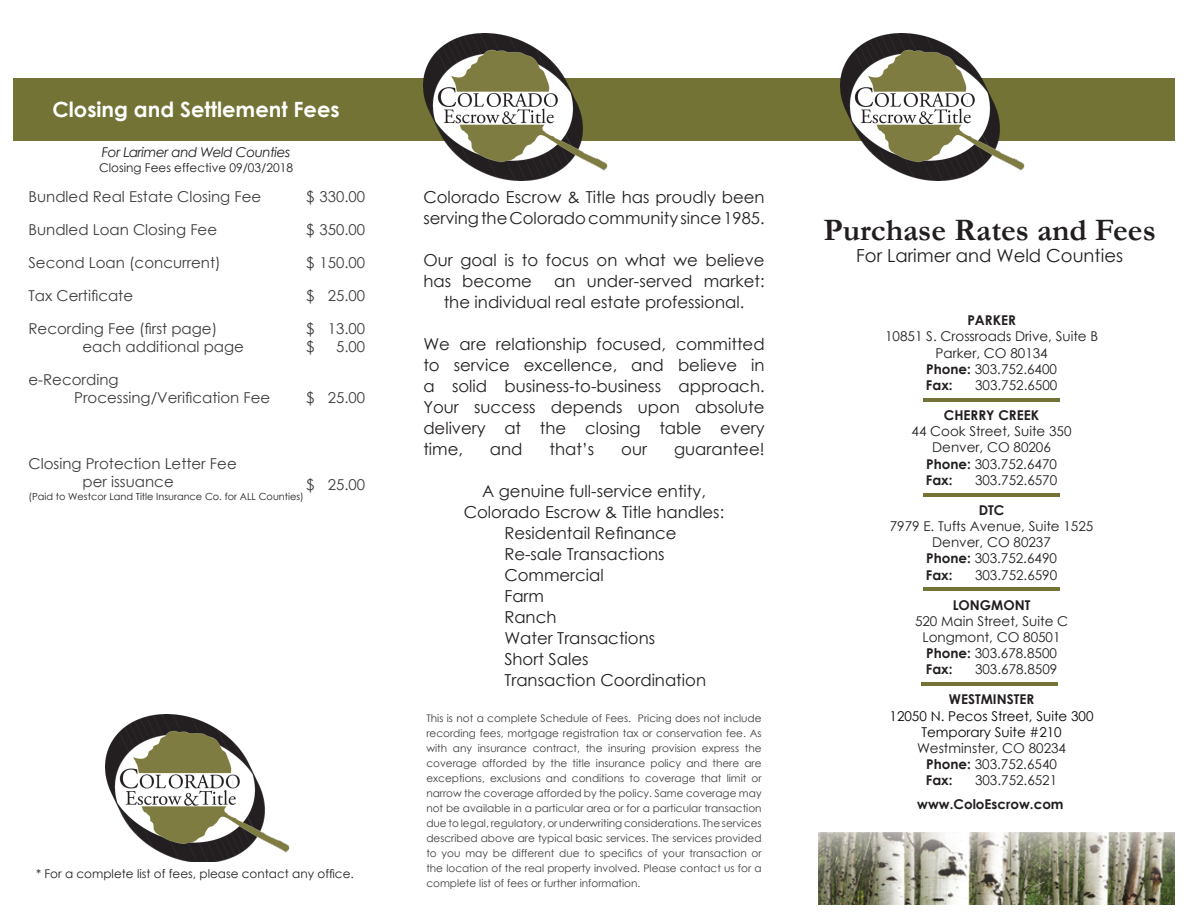
<style>
.page{position:relative;width:1188px;height:918px;background:#fff}
.page>*{position:absolute;margin:0;border:0;box-sizing:border-box;transform-origin:0 0}
.t1{font:700 31.5px "Garamond";color:#221e1f}
.t2{font:700 21px "Century Gothic";color:#fff}
.t3{font:18px "Century Gothic";color:#221e1f}
.t4{font:16.5px/21px "Century Gothic";color:#231f20}
.t5{font:15px "Century Gothic";color:#3d3d3e}
.t6{font:13.5px "Century Gothic";color:#221e1f}
.t7{font:700 13.5px "Century Gothic";color:#221e1f}
.t8{font:13.5px "Century Gothic";color:#040503}
.t9{font:italic 13.5px "Century Gothic";letter-spacing:-.03em;color:#221e1f}
.t10{font:12px "Century Gothic";color:#231f20}
.t11{font:12px "Century Gothic";color:#221e1f}
.t12{font:10.5px/15px "Century Gothic";color:#3d3d3e;text-align:justify}
.t13{font:9.75px "Century Gothic";color:#231f20}
.s1{font-weight:700}
</style>
<div class="page">
<div style="left:409px;top:78px;width:377px;height:63px;background:#727334"></div>
<div style="left:786px;top:78px;width:388px;height:63px;background:#727334"></div>
<img style="left:818px;top:832px;width:356px;height:72px">
<img style="left:840px;top:33px;width:184px;height:147px">
<div style="left:14px;top:78px;width:403px;height:63px;background:#727334"></div>
<img style="left:105px;top:715px;width:184px;height:147px">
<img style="left:423px;top:33px;width:184px;height:147px">
<hr style="left:924px;top:398px;width:136px;height:4px;background:#727334">
<hr style="left:924px;top:493px;width:136px;height:3px;background:#727334">
<hr style="left:924px;top:587px;width:136px;height:4px;background:#727334">
<hr style="left:921px;top:683px;width:136px;height:3px;background:#727334">
<p class="t2" style="left:53px;top:94px;width:289px">Closing and Settlement Fees</p>
<p class="t9" style="left:102px;top:143px;width:190px">For Larimer and Weld Counties</p>
<p class="t11" style="left:99px;top:159px;width:196px">Closing Fees effective 09/03/2018</p>
<p class="t5" style="left:28px;top:186px;width:234px">Bundled Real Estate Closing Fee</p>
<p class="t5" style="left:28px;top:219px;width:190px">Bundled Loan Closing Fee</p>
<p class="t5" style="left:28px;top:252px;width:194px">Second Loan (concurrent)</p>
<p class="t5" style="left:28px;top:285px;width:106px">Tax Certificate</p>
<p class="t5" style="left:28px;top:318px;width:190px">Recording Fee (first page)</p>
<p class="t5" style="left:82px;top:336px;width:163px">each additional page</p>
<p class="t5" style="left:28px;top:369px;width:92px">e-Recording</p>
<p class="t5" style="left:74px;top:387px;width:198px">Processing/Verification Fee</p>
<p class="t5" style="left:306px;top:186px;width:60px">$ 330.00</p>
<p class="t5" style="left:306px;top:219px;width:60px">$ 350.00</p>
<p class="t5" style="left:306px;top:252px;width:60px">$ 150.00</p>
<p class="t5" style="left:328px;top:285px;width:39px">25.00</p>
<p class="t5" style="left:328px;top:318px;width:39px">13.00</p>
<p class="t5" style="left:336px;top:336px;width:31px">5.00</p>
<p class="t5" style="left:328px;top:387px;width:39px">25.00</p>
<p class="t5" style="left:306px;top:285px;width:10px">$</p>
<p class="t5" style="left:306px;top:318px;width:10px">$</p>
<p class="t5" style="left:306px;top:336px;width:10px">$</p>
<p class="t5" style="left:306px;top:387px;width:10px">$</p>
<p class="t5" style="left:28px;top:453px;width:210px">Closing Protection Letter Fee</p>
<p class="t5" style="left:82px;top:471px;width:93px">per issuance</p>
<p class="t13" style="left:28px;top:490px;width:277px">(Paid to Westcor Land Title Insurance Co. for ALL Counties)</p>
<p class="t5" style="left:306px;top:474px;width:10px">$</p>
<p class="t5" style="left:328px;top:474px;width:39px">25.00</p>
<p class="t10" style="left:36px;top:865px;width:319px">* For a complete list of fees, please contact any office.</p>
<p class="t4" style="left:423px;top:186px;width:343px">Colorado Escrow &amp; Title has proudly been serving the Colorado community since 1985.</p>
<p class="t4" style="left:423px;top:249px;width:343px">Our goal is to focus on what we believe has become</p>
<p class="t4" style="left:554px;top:270px;width:212px">an under-served market:</p>
<p class="t4" style="left:444px;top:291px;width:302px">the individual real estate professional.</p>
<p class="t4" style="left:423px;top:333px;width:343px;text-align:justify">We are relationship focused, committed to service excellence, and believe in a solid business-to-business approach.<br>Your success depends upon absolute delivery at the closing table every time,</p>
<p class="t4" style="left:490px;top:438px;width:34px">and</p>
<p class="t4" style="left:550px;top:438px;width:46px">that’s</p>
<p class="t4" style="left:621px;top:438px;width:27px">our</p>
<p class="t4" style="left:674px;top:438px;width:92px">guarantee!</p>
<p class="t4" style="left:482px;top:480px;width:225px">A genuine full-service entity,</p>
<p class="t4" style="left:464px;top:501px;width:262px">Colorado Escrow &amp; Title handles:</p>
<p class="t4" style="left:504px;top:522px;width:174px">Residentail Refinance</p>
<p class="t4" style="left:504px;top:543px;width:162px">Re-sale Transactions</p>
<p class="t4" style="left:504px;top:564px;width:101px">Commercial</p>
<p class="t4" style="left:504px;top:585px;width:41px">Farm</p>
<p class="t4" style="left:504px;top:606px;width:54px">Ranch</p>
<p class="t4" style="left:504px;top:627px;width:152px">Water Transactions</p>
<p class="t4" style="left:504px;top:648px;width:86px">Short Sales</p>
<p class="t4" style="left:504px;top:669px;width:203px">Transaction Coordination</p>
<p class="t12" style="left:426px;top:710px;width:337px">This is not a complete Schedule of Fees. Pricing does not include recording fees, mortgage registration tax or conservation fee. As with any insurance contract, the insuring provision express the coverage afforded by the title insurance policy and there are exceptions, exclusions and conditions to coverage that limit or narrow the coverage afforded by the policy. Same coverage may not be available in a particular area or for a particular transaction due to legal, regulatory, or underwriting considerations. The services described above are typical basic services. The services provided to you may be different due to specifics of your transaction or the location of the real property involved. Please contact us for a complete list of fees or further information.</p>
<p class="t1" style="left:823px;top:209px;width:334px">Purchase Rates and Fees</p>
<p class="t3" style="left:856px;top:243px;width:268px">For Larimer and Weld Counties</p>
<p class="t7" style="left:967px;top:310px;width:50px">PARKER</p>
<p class="t6" style="left:885px;top:327px;width:215px">10851 S. Crossroads Drive, Suite B</p>
<p class="t6" style="left:936px;top:343px;width:114px">Parker, CO 80134</p>
<p class="t6" style="left:926px;top:359px;width:132px"><span class="s1">Phone:</span> 303.752.6400</p>
<p class="t7" style="left:926px;top:375px;width:28px">Fax:</p>
<p class="t6" style="left:975px;top:376px;width:84px">303.752.6500</p>
<p class="t7" style="left:944px;top:405px;width:97px">CHERRY CREEK</p>
<p class="t6" style="left:912px;top:422px;width:162px">44 Cook Street, Suite 350</p>
<p class="t6" style="left:932px;top:438px;width:120px">Denver, CO 80206</p>
<p class="t6" style="left:926px;top:454px;width:132px"><span class="s1">Phone:</span> 303.752.6470</p>
<p class="t7" style="left:926px;top:470px;width:28px">Fax:</p>
<p class="t6" style="left:975px;top:470px;width:84px">303.752.6570</p>
<p class="t7" style="left:979px;top:500px;width:27px">DTC</p>
<p class="t6" style="left:890px;top:517px;width:205px">7979 E. Tufts Avenue, Suite 1525</p>
<p class="t6" style="left:932px;top:533px;width:120px">Denver, CO 80237</p>
<p class="t6" style="left:926px;top:549px;width:132px"><span class="s1">Phone:</span> 303.752.6490</p>
<p class="t7" style="left:926px;top:564px;width:28px">Fax:</p>
<p class="t6" style="left:975px;top:565px;width:84px">303.752.6590</p>
<p class="t7" style="left:953px;top:594px;width:79px">LONGMONT</p>
<p class="t6" style="left:915px;top:611px;width:155px">520 Main Street, Suite C</p>
<p class="t6" style="left:923px;top:628px;width:140px">Longmont, CO 80501</p>
<p class="t6" style="left:926px;top:644px;width:132px"><span class="s1">Phone:</span> 303.678.8500</p>
<p class="t7" style="left:926px;top:659px;width:28px">Fax:</p>
<p class="t6" style="left:975px;top:660px;width:84px">303.678.8509</p>
<p class="t7" style="left:949px;top:689px;width:87px">WESTMINSTER</p>
<p class="t8" style="left:890px;top:706px;width:206px">12050 N. Pecos Street, Suite 300</p>
<p class="t8" style="left:921px;top:722px;width:142px">Temporary Suite #210</p>
<p class="t6" style="left:917px;top:739px;width:151px">Westminster, CO 80234</p>
<p class="t6" style="left:926px;top:755px;width:132px"><span class="s1">Phone:</span> 303.752.6540</p>
<p class="t7" style="left:926px;top:770px;width:28px">Fax:</p>
<p class="t6" style="left:975px;top:771px;width:84px">303.752.6521</p>
<p class="t7" style="left:917px;top:794px;width:148px">www.ColoEscrow.com</p>
</div>
